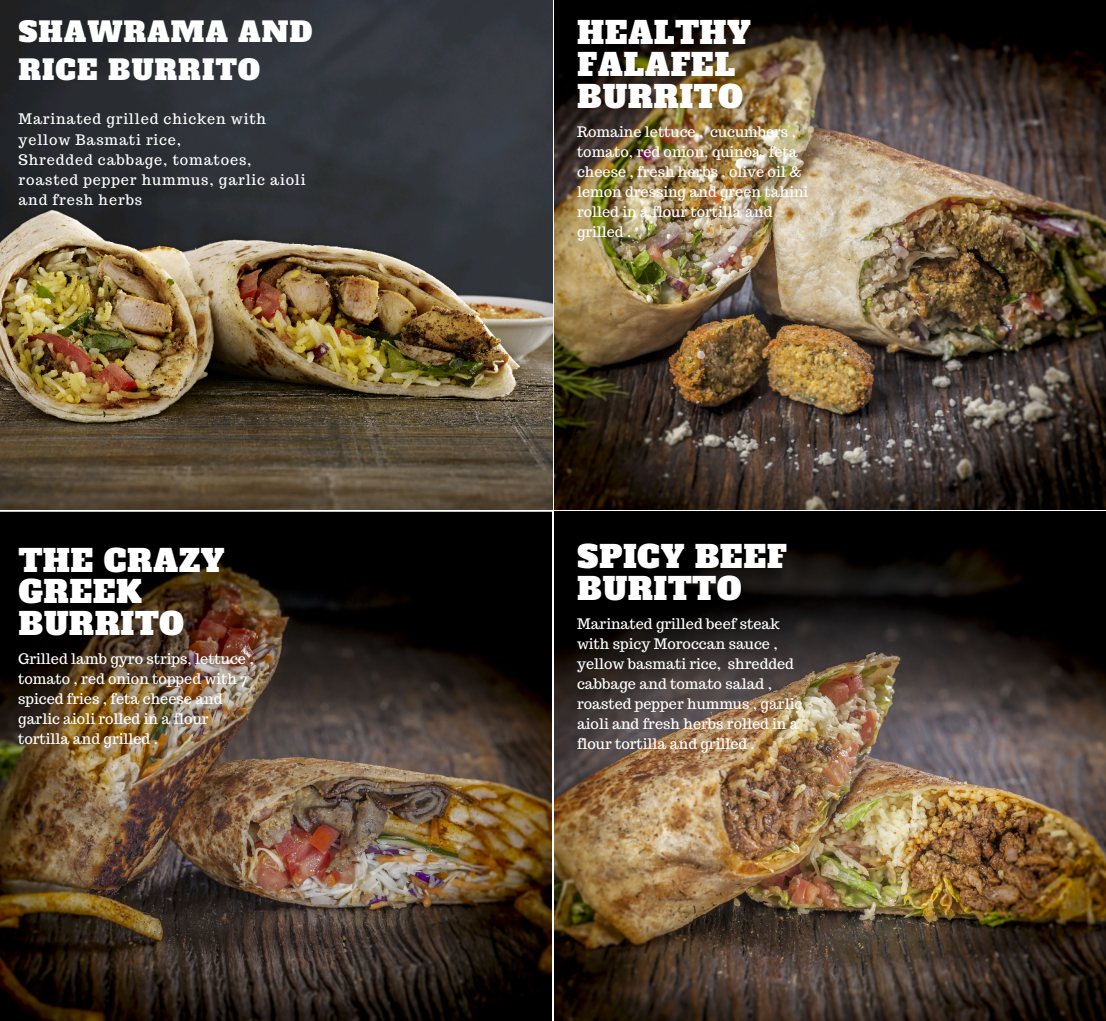
<style>
.page{position:relative;width:1106px;height:1021px;background:#fff}
.page>*{position:absolute;margin:0;border:0;box-sizing:border-box;transform-origin:0 0}
.t1{font:30.99px/31.7px "Alfa Slab One";letter-spacing:.02em;color:#fff}
.t2{font:27.81px/38.2px "Alfa Slab One";letter-spacing:.04em;color:#fff}
.t3{font:14.49px/20.2px "Trocchi";letter-spacing:.06em;color:#fff}
.t4{font:14.46px/20px "Trocchi";color:#fff}
</style>
<div class="page">
<img style="left:0;top:0;width:552px;height:509px">
<img style="left:554px;top:0;width:552px;height:509px">
<img style="left:0;top:511px;width:552px;height:509px">
<img style="left:554px;top:511px;width:552px;height:509px">
<h2 class="t2" style="left:18px;top:13px;width:295px">SHAWRAMA AND<br>RICE BURRITO</h2>
<p class="t3" style="left:18px;top:109px;width:288px">Marinated grilled chicken with yellow Basmati rice,<br>Shredded cabbage, tomatoes, roasted pepper hummus, garlic aioli and fresh herbs</p>
<h1 class="t1" style="left:18px;top:544px;width:207px">THE CRAZY<br>GREEK<br>BURRITO</h1>
<p class="t4" style="left:18px;top:648px;width:237px">Grilled lamb gyro strips, lettuce , tomato , red onion topped with 7 spiced fries , feta cheese and garlic aioli rolled in a flour tortilla and grilled .</p>
<h1 class="t1" style="left:577px;top:18px;width:175px">HEALTHY<br>FALAFEL<br>BURRITO</h1>
<p class="t4" style="left:577px;top:122px;width:233px">Romaine lettuce , cucumbers , tomato, red onion, quinoa, feta cheese , fresh herbs , olive oil &amp; lemon dressing and green tahini rolled in a flour tortilla and grilled .</p>
<h1 class="t1" style="left:577px;top:541px;width:211px">SPICY BEEF<br>BURITTO</h1>
<p class="t4" style="left:577px;top:613px;width:227px">Marinated grilled beef steak with spicy Moroccan sauce , yellow basmati rice, shredded cabbage and tomato salad , roasted pepper hummus , garlic aioli and fresh herbs rolled in a flour tortilla and grilled .</p>
</div>
